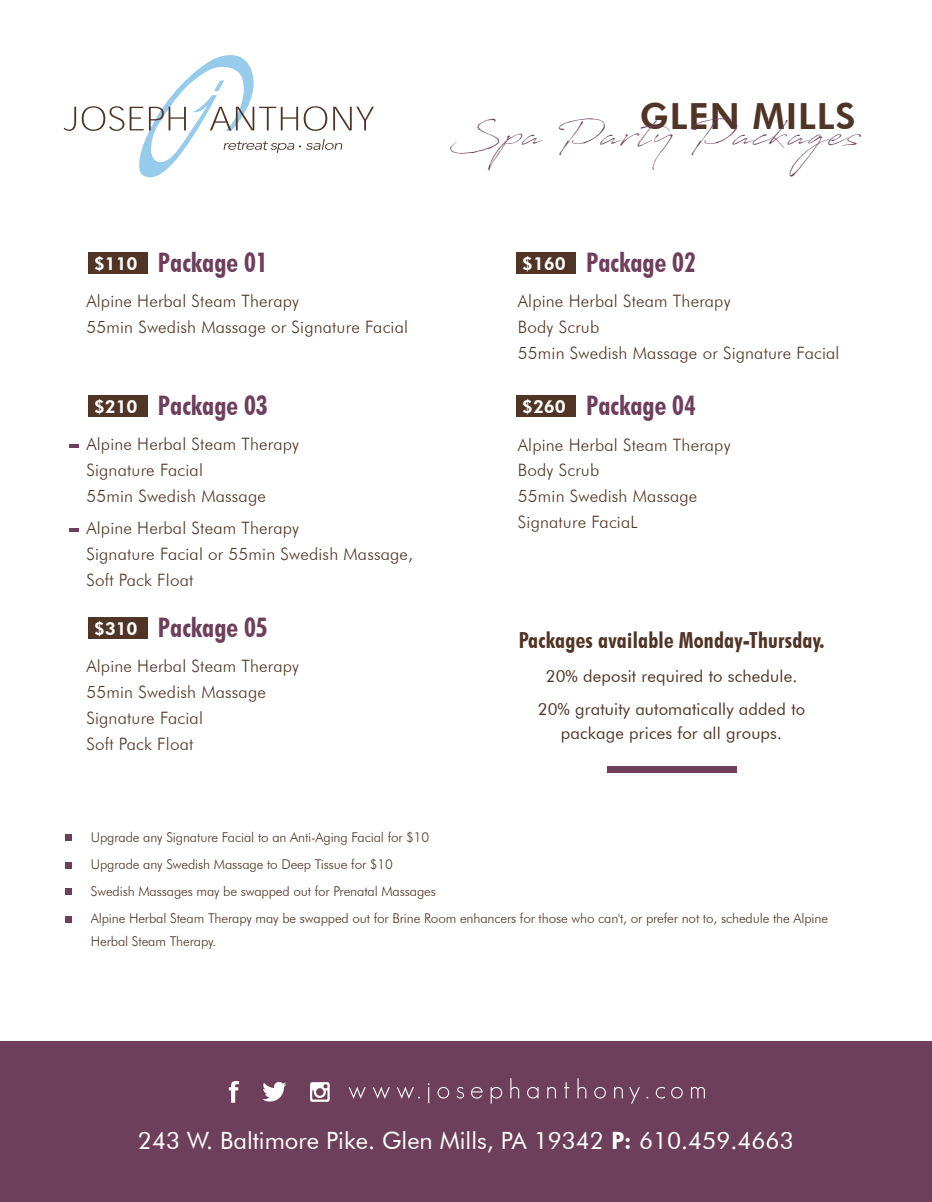
<style>
.page{position:relative;width:932px;height:1202px;background:#fff}
.page>*{position:absolute;margin:0;border:0;box-sizing:border-box;transform-origin:0 0}
.t1{font:41.1px "Antro Vectra";letter-spacing:.05em;color:#6e3f5b}
.t2{font:800 36px "Futura BT";letter-spacing:.025em;color:#503527}
.t3{font:700 condensed 26.85px "Futura BT";color:#6e3f5b}
.t4{font:23.85px "Futura BT";color:#fff}
.t5{font:700 condensed 22.2px "Futura BT";letter-spacing:.01em;color:#503527}
.t6{font:800 18px "Futura BT";color:#fff}
.t7{font:300 17.1px/25.8px "Futura BT";letter-spacing:.01em;color:#503527}
.t8{font:16.65px/33.5px "Futura BT";letter-spacing:.01em;color:#503527;text-align:center}
.t9{font:300 13.5px/27.3px "Futura BT";letter-spacing:-.01em;color:#503527}
.s1{font-weight:800;font-stretch:normal;font-size:18px;color:#fff}
.s2{font-weight:800}
</style>
<div class="page">
<div style="left:0;top:1041px;width:932px;height:161px;background:#6e3f5b"></div>
<svg style="left:348px;top:1087px;width:18px;height:11px"></svg>
<svg style="left:372px;top:1087px;width:18px;height:11px"></svg>
<svg style="left:396px;top:1087px;width:24px;height:11px"></svg>
<svg style="left:428px;top:1083px;width:1px;height:20px"></svg>
<svg style="left:437px;top:1086px;width:12px;height:12px"></svg>
<svg style="left:456px;top:1087px;width:8px;height:11px"></svg>
<svg style="left:471px;top:1086px;width:11px;height:12px"></svg>
<svg style="left:490px;top:1087px;width:12px;height:16px"></svg>
<svg style="left:510px;top:1078px;width:9px;height:20px"></svg>
<svg style="left:527px;top:1087px;width:11px;height:11px"></svg>
<svg style="left:547px;top:1087px;width:9px;height:11px"></svg>
<svg style="left:564px;top:1082px;width:5px;height:16px"></svg>
<svg style="left:577px;top:1078px;width:9px;height:20px"></svg>
<svg style="left:594px;top:1086px;width:12px;height:12px"></svg>
<svg style="left:614px;top:1087px;width:8px;height:11px"></svg>
<svg style="left:629px;top:1087px;width:11px;height:16px"></svg>
<svg style="left:655px;top:1086px;width:10px;height:12px"></svg>
<svg style="left:671px;top:1086px;width:11px;height:12px"></svg>
<svg style="left:691px;top:1087px;width:14px;height:11px"></svg>
<svg style="left:310px;top:1082px;width:20px;height:19px"></svg>
<svg style="left:229px;top:1081px;width:10px;height:21px"></svg>
<svg style="left:262px;top:1082px;width:24px;height:19px"></svg>
<svg style="left:64px;top:107px;width:12px;height:24px"></svg>
<svg style="left:82px;top:106px;width:42px;height:25px"></svg>
<svg style="left:130px;top:55px;width:244px;height:123px"></svg>
<div style="left:607px;top:765px;width:130px;height:7px;background:#6e3f5b"></div>
<div style="left:88px;top:252px;width:59px;height:21px;background:#503527"></div>
<div style="left:88px;top:395px;width:59px;height:21px;background:#503527"></div>
<div style="left:516px;top:252px;width:59px;height:21px;background:#503527"></div>
<div style="left:516px;top:395px;width:59px;height:21px;background:#503527"></div>
<div style="left:88px;top:617px;width:59px;height:21px;background:#503527"></div>
<svg style="left:65px;top:834px;width:6px;height:6px"></svg>
<svg style="left:65px;top:862px;width:6px;height:6px"></svg>
<svg style="left:65px;top:888px;width:6px;height:6px"></svg>
<svg style="left:65px;top:916px;width:6px;height:6px"></svg>
<svg style="left:69px;top:444px;width:9px;height:3px"></svg>
<svg style="left:69px;top:528px;width:9px;height:3px"></svg>
<p class="t6" style="left:94px;top:252px;width:45px">$110</p>
<h3 class="t3" style="left:158px;top:246px;width:111px">Package 01</h3>
<h2 class="t2" style="left:640px;top:94px;width:217px">GLEN MILLS</h2>
<h1 class="t1" style="left:449px;top:106px;width:412px">Spa Party Packages</h1>
<h3 class="t3" style="left:522px;top:246px;width:175px"><span class="s1">$160</span> Package 02</h3>
<p class="t7" style="left:86px;top:288px;width:323px">Alpine Herbal Steam Therapy<br>55min Swedish Massage or Signature Facial</p>
<p class="t7" style="left:518px;top:288px;width:323px">Alpine Herbal Steam Therapy<br>Body Scrub<br>55min Swedish Massage or Signature Facial</p>
<h3 class="t3" style="left:94px;top:389px;width:175px"><span class="s1">$210</span> Package 03</h3>
<p class="t7" style="left:86px;top:431px;width:214px">Alpine Herbal Steam Therapy<br>Signature Facial<br>55min Swedish Massage</p>
<p class="t7" style="left:86px;top:514px;width:328px">Alpine Herbal Steam Therapy<br>Signature Facial or 55min Swedish Massage,<br>Soft Pack Float</p>
<h3 class="t3" style="left:94px;top:611px;width:175px"><span class="s1">$310</span> Package 05</h3>
<p class="t7" style="left:86px;top:653px;width:214px">Alpine Herbal Steam Therapy<br>55min Swedish Massage<br>Signature Facial<br>Soft Pack Float</p>
<h3 class="t3" style="left:522px;top:389px;width:175px"><span class="s1">$260</span> Package 04</h3>
<p class="t7" style="left:518px;top:431px;width:214px">Alpine Herbal Steam Therapy<br>Body Scrub<br>55min Swedish Massage<br>Signature FaciaL</p>
<p class="t5" style="left:518px;top:627px;width:307px">Packages available Monday-Thursday.</p>
<p class="t8" style="left:537px;top:659px;width:269px">20% deposit required to schedule.<br>20% gratuity automatically added to</p>
<p class="t8" style="left:561px;top:716px;width:223px">package prices for all groups.</p>
<p class="t9" style="left:91px;top:823px;width:738px">Upgrade any Signature Facial to an Anti-Aging Facial for $10<br>Upgrade any Swedish Massage to Deep Tissue for $10<br>Swedish Massages may be swapped out for Prenatal Massages<br>Alpine Herbal Steam Therapy may be swapped out for Brine Room enhancers for those who can't, or prefer not to, schedule the Alpine</p>
<p class="t9" style="left:91px;top:927px;width:127px">Herbal Steam Therapy.</p>
<h3 class="t4" style="left:138px;top:1125px;width:657px">243 W. Baltimore Pike. Glen Mills, PA 19342 <span class="s2">P:</span> 610.459.4663</h3>
</div>
